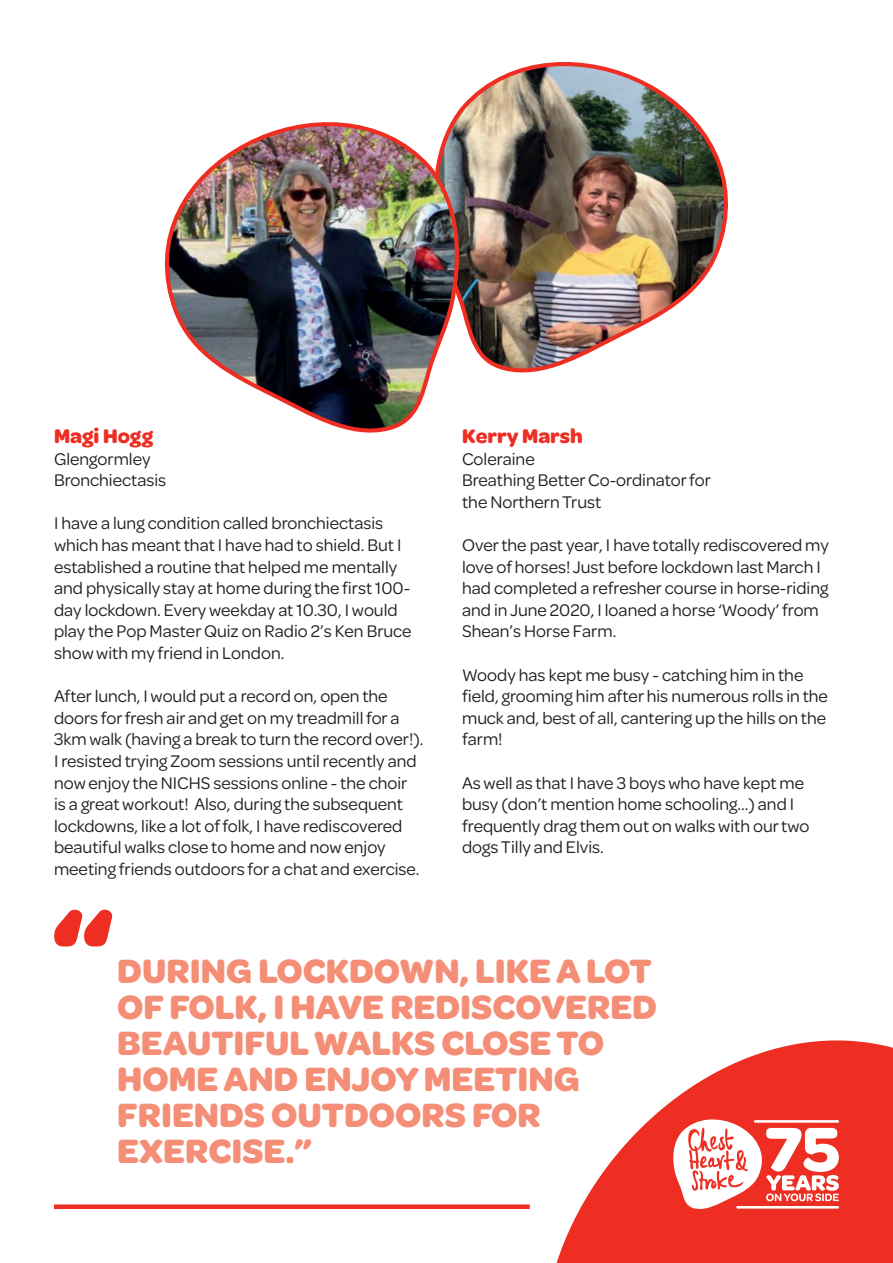
<style>
.page{position:relative;width:893px;height:1263px;background:#fff}
.page>*{position:absolute;margin:0;border:0;box-sizing:border-box;transform-origin:0 0}
.t1{font:700 36px/36px "Omnes";color:#f58e76}
.t2{font:700 21px "Omnes";color:#ee2e22}
.t3{font:18px/21.6px "Omnes";color:#231f20}
</style>
<div class="page">
<svg style="left:556px;top:1040px;width:337px;height:223px;fill:#ee2e22"></svg>
<div style="left:54px;top:1204px;width:476px;height:5px;background:#ee2e22"></div>
<svg style="left:54px;top:909px;width:59px;height:37px"></svg>
<img style="left:462px;top:62px;width:266px;height:311px">
<img style="left:164px;top:106px;width:298px;height:327px">
<svg style="left:672px;top:1101px;width:167px;height:110px"></svg>
<hr style="left:754px;top:1120px;width:85px;height:3px;background:#fff">
<hr style="left:736px;top:1206px;width:103px;height:2px;background:#fff">
<p class="t2" style="left:54px;top:421px;width:101px">Magi Hogg</p>
<p class="t3" style="left:54px;top:447px;width:114px">Glengormley<br>Bronchiectasis</p>
<p class="t3" style="left:54px;top:511px;width:359px">I have a lung condition called bronchiectasis which has meant that I have had to shield. But I established a routine that helped me mentally and physically stay at home during the first 100- day lockdown. Every weekday at 10.30, I would play the Pop Master Quiz on Radio 2’s Ken Bruce show with my friend in London.</p>
<p class="t3" style="left:54px;top:684px;width:371px">After lunch, I would put a record on, open the doors for fresh air and get on my treadmill for a 3km walk (having a break to turn the record over!).<br>I resisted trying Zoom sessions until recently and now enjoy the NICHS sessions online - the choir is a great workout! Also, during the subsequent lockdowns, like a lot of folk, I have rediscovered beautiful walks close to home and now enjoy meeting friends outdoors for a chat and exercise.</p>
<p class="t2" style="left:462px;top:421px;width:122px">Kerry Marsh</p>
<p class="t3" style="left:462px;top:447px;width:250px">Coleraine<br>Breathing Better Co-ordinator for the Northern Trust</p>
<p class="t3" style="left:462px;top:533px;width:368px">Over the past year, I have totally rediscovered my love of horses! Just before lockdown last March I had completed a refresher course in horse-riding and in June 2020, I loaned a horse ‘Woody’ from Shean’s Horse Farm.</p>
<p class="t3" style="left:462px;top:663px;width:367px">Woody has kept me busy - catching him in the field, grooming him after his numerous rolls in the muck and, best of all, cantering up the hills on the farm!</p>
<p class="t3" style="left:462px;top:771px;width:349px">As well as that I have 3 boys who have kept me busy (don’t mention home schooling…) and I frequently drag them out on walks with our two dogs Tilly and Elvis.</p>
<h1 class="t1" style="left:117px;top:951px;width:541px">DURING LOCKDOWN, LIKE A LOT<br>OF FOLK, I HAVE REDISCOVERED<br>BEAUTIFUL WALKS CLOSE TO<br>HOME AND ENJOY MEETING<br>FRIENDS OUTDOORS FOR<br>EXERCISE.”</h1>
</div>
